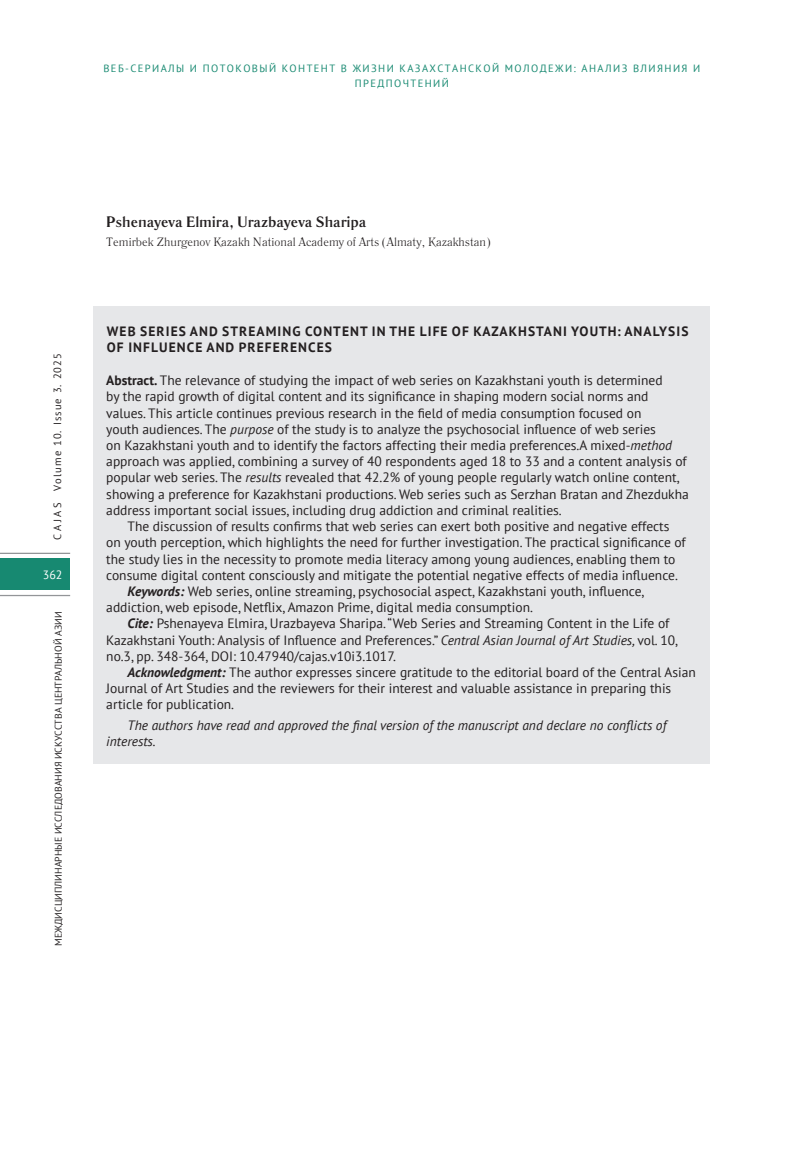
<style>
.page{position:relative;width:808px;height:1149px;background:#fff}
.page>*{position:absolute;margin:0;border:0;box-sizing:border-box;transform-origin:0 0}
.авторы_аннотация{font:700 15px "Literaturnaya";color:#231f20}
.аннотация_текст{font:13.5px/16.2px "PT Sans";color:#231f20}
.аннотация_текст-2{font:italic 13.5px/16.2px "PT Sans";color:#231f20}
.название_статьи_из_а{font:700 13.5px/16.2px "PT Sans";letter-spacing:.08em;color:#231f20}
.авторы_универы{font:12px "Literaturnaya";color:#231f20}
.t1{font:12px "PT Sans";color:#fff}
.хедеры{font:10.5px/15px "PT Sans";letter-spacing:.135em;color:#178971;text-align:center}
.t2{font:10.5px "PT Sans";letter-spacing:.1em;color:#231f20}
.t3{font:9.75px "PT Sans";color:#231f20}
.s1{font-weight:700}
.s2{font-style:italic}
.s3{font-weight:700;font-style:italic}
</style>
<div class="page">
<div style="left:0;top:558px;width:70px;height:32px;background:#178971"></div>
<hr style="left:0;top:594px;width:70px;height:2px;background:#939598">
<hr style="left:0;top:552px;width:70px;height:2px;background:#939598">
<div style="left:94px;top:306px;width:616px;height:457px;background:#e6e7e9"></div>
<p class="хедеры" style="left:103px;top:60px;width:598px">ВЕБ-СЕРИАЛЫ И ПОТОКОВЫЙ КОНТЕНТ В ЖИЗНИ КАЗАХСТАНСКОЙ МОЛОДЕЖИ: АНАЛИЗ ВЛИЯНИЯ И<br>ПРЕДПОЧТЕНИЙ</p>
<p class="t2" style="left:51px;top:540px;width:188px;rotate:-90deg">C A J A S Volume 10. Issue 3. 2025</p>
<p class="t1" style="left:43px;top:566px;width:21px">362</p>
<p class="t3" style="left:52px;top:945px;width:335px;rotate:-90deg">МЕЖДИСЦИПЛИНАРНЫЕ ИССЛЕДОВАНИЯ ИСКУССТВА ЦЕНТРАЛЬНОЙ АЗИИ</p>
<p class="авторы_аннотация" style="left:106px;top:212px;width:262px">Pshenayeva Elmira, Urazbayeva Sharipa</p>
<p class="авторы_универы" style="left:106px;top:235px;width:386px">Temirbek Zhurgenov Kazakh National Academy of Arts (Almaty, Kazakhstan)</p>
<p class="название_статьи_из_а" style="left:107px;top:322px;width:583px">WEB SERIES AND STREAMING CONTENT IN THE LIFE OF KAZAKHSTANI YOUTH: ANALYSIS<br>OF INFLUENCE AND PREFERENCES</p>
<p class="аннотация_текст" style="left:106px;top:372px;width:584px"><span class="s1">Abstract.</span> The relevance of studying the impact of web series on Kazakhstani youth is determined<br>by the rapid growth of digital content and its significance in shaping modern social norms and values. This article continues previous research in the field of media consumption focused on<br>youth audiences. The <span class="s2">purpose</span> of the study is to analyze the psychosocial influence of web series<br>on Kazakhstani youth and to identify the factors affecting their media preferences.A mixed-<span class="s2">method </span>approach was applied, combining a survey of 40 respondents aged 18 to 33 and a content analysis of popular web series. The <span class="s2">results</span> revealed that 42.2% of young people regularly watch online content, showing a preference for Kazakhstani productions. Web series such as Serzhan Bratan and Zhezdukha address important social issues, including drug addiction and criminal realities.</p>
<p class="аннотация_текст" style="left:106px;top:518px;width:581px;text-indent:21px">The discussion of results confirms that web series can exert both positive and negative effects on youth perception, which highlights the need for further investigation. The practical significance of the study lies in the necessity to promote media literacy among young audiences, enabling them to consume digital content consciously and mitigate the potential negative effects of media influence.</p>
<p class="аннотация_текст" style="left:106px;top:582px;width:540px;text-indent:21px"><span class="s3">Keywords:</span> Web series, online streaming, psychosocial aspect, Kazakhstani youth, influence, addiction, web episode, Netflix, Amazon Prime, digital media consumption.</p>
<p class="аннотация_текст" style="left:106px;top:615px;width:573px;text-indent:21px"><span class="s3">Сitе:</span> Pshenayeva Elmira, Urazbayeva Sharipa. “Web Series and Streaming Content in the Life of<br>Kazakhstani Youth: Analysis of Influence and Preferences.” <span class="s2">Central Asian Journal of Art Studies,</span> vol. 10, no.3, pp. 348-364, DOI: 10.47940/cajas.v10i3.1017.</p>
<p class="аннотация_текст" style="left:106px;top:663px;width:591px;text-indent:21px"><span class="s3">Acknowledgment:</span> The author expresses sincere gratitude to the editorial board of the Central Asian<br>Journal of Art Studies and the reviewers for their interest and valuable assistance in preparing this article for publication.</p>
<p class="аннотация_текст-2" style="left:106px;top:716px;width:562px;text-indent:21px">The authors have read and approved the final version of the manuscript and declare no conflicts of interests.</p>
</div>
